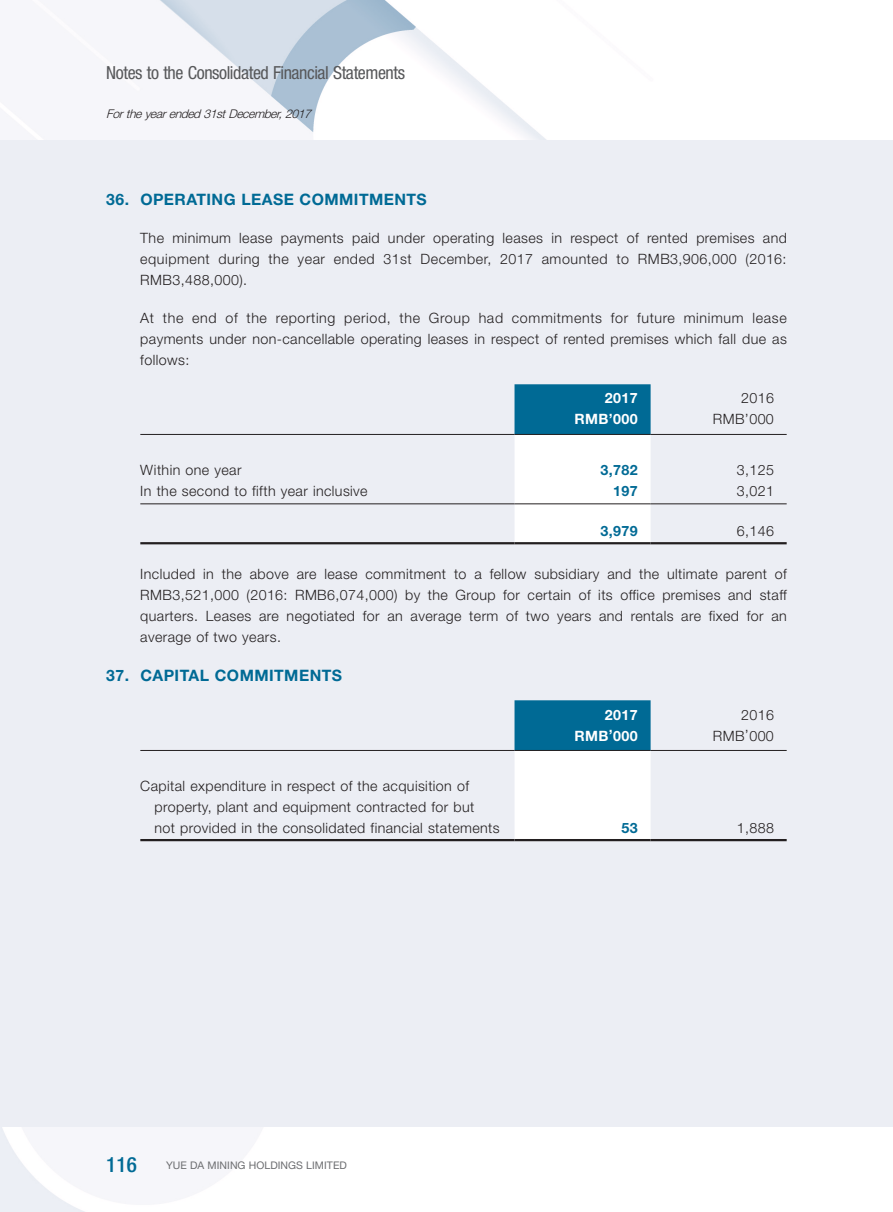
<style>
.page{position:relative;width:893px;height:1212px;background:#fff}
.page>*{position:absolute;margin:0;border:0;box-sizing:border-box;transform-origin:0 0}
.t1{font:500 condensed 21px "Helvetica Neue LT Std";color:#006a95}
.t2{font:condensed 18px "Helvetica Neue LT Std";letter-spacing:-.025em;color:#57585a}
.t3{font:700 15.75px "Helvetica Neue LT Std";letter-spacing:.03em;color:#006a95}
.t4{font:300 14.25px/21px "Helvetica Neue LT Std";letter-spacing:.03em;color:#231f20;text-align:justify}
.t5{font:700 14.25px "Helvetica Neue LT Std";letter-spacing:.03em;color:#fff}
.t6{font:700 14.25px "Helvetica Neue LT Std";letter-spacing:.03em;color:#006a95}
.t7{font:italic 300 12px "Helvetica Neue LT Std";color:#231f20}
.t8{font:10.5px "Helvetica Neue LT Std";letter-spacing:.005em;color:#6c6d70}
</style>
<div class="page">
<img style="left:0;top:0;width:546px;height:1212px">
<div style="left:0;top:140px;width:893px;height:987px;background:#eceef4"></div>
<svg style="left:514px;top:384px;width:137px;height:158px;background:#adcfdc"></svg>
<hr style="left:140px;top:434px;width:374px;height:1px;background:#231f20">
<hr style="left:514px;top:434px;width:137px;height:1px;background:#231f20">
<hr style="left:651px;top:434px;width:136px;height:1px;background:#231f20">
<hr style="left:140px;top:503px;width:374px;height:1px;background:#231f20">
<hr style="left:514px;top:503px;width:137px;height:1px;background:#231f20">
<hr style="left:651px;top:503px;width:136px;height:1px;background:#231f20">
<hr style="left:140px;top:542px;width:374px;height:2px;background:#231f20">
<hr style="left:514px;top:542px;width:137px;height:2px;background:#231f20">
<hr style="left:651px;top:542px;width:136px;height:2px;background:#231f20">
<svg style="left:514px;top:700px;width:137px;height:139px;background:#a3c9d8"></svg>
<hr style="left:140px;top:750px;width:374px;height:1px;background:#231f20">
<hr style="left:514px;top:750px;width:137px;height:1px;background:#231f20">
<hr style="left:651px;top:750px;width:136px;height:1px;background:#231f20">
<hr style="left:140px;top:839px;width:374px;height:2px;background:#231f20">
<hr style="left:514px;top:839px;width:137px;height:2px;background:#231f20">
<hr style="left:651px;top:839px;width:136px;height:2px;background:#231f20">
<p class="t2" style="left:106px;top:63px;width:300px">Notes to the Consolidated Financial Statements</p>
<p class="t7" style="left:106px;top:106px;width:210px">Fortheyearended31stDecember,2017</p>
<p class="t3" style="left:106px;top:190px;width:322px">36. OPERATING LEASE COMMITMENTS</p>
<p class="t4" style="left:140px;top:228px;width:648px">The minimum lease payments paid under operating leases in respect of rented premises and equipment during the year ended 31st December, 2017 amounted to RMB3,906,000 (2016:<br>RMB3,488,000).</p>
<p class="t4" style="left:140px;top:308px;width:648px">At the end of the reporting period, the Group had commitments for future minimum lease payments under non-cancellable operating leases in respect of rented premises which fall due as follows:</p>
<p class="t5" style="left:605px;top:390px;width:34px">2017</p>
<p class="t4" style="left:741px;top:388px;width:34px">2016</p>
<p class="t5" style="left:574px;top:411px;width:65px">RMB’000</p>
<p class="t4" style="left:713px;top:409px;width:62px">RMB’000</p>
<p class="t4" style="left:140px;top:459px;width:103px">Within one year</p>
<p class="t6" style="left:601px;top:461px;width:39px">3,782</p>
<p class="t4" style="left:737px;top:459px;width:39px">3,125</p>
<p class="t4" style="left:140px;top:480px;width:229px">In the second to fifth year inclusive</p>
<p class="t6" style="left:613px;top:482px;width:26px">197</p>
<p class="t4" style="left:737px;top:480px;width:39px">3,021</p>
<p class="t6" style="left:601px;top:522px;width:39px">3,979</p>
<p class="t4" style="left:737px;top:520px;width:39px">6,146</p>
<p class="t4" style="left:140px;top:563px;width:648px">Included in the above are lease commitment to a fellow subsidiary and the ultimate parent of RMB3,521,000 (2016: RMB6,074,000) by the Group for certain of its office premises and staff quarters. Leases are negotiated for an average term of two years and rentals are fixed for an average of two years.</p>
<p class="t3" style="left:106px;top:666px;width:237px">37. CAPITAL COMMITMENTS</p>
<p class="t5" style="left:605px;top:705px;width:34px">2017</p>
<p class="t4" style="left:741px;top:704px;width:34px">2016</p>
<p class="t5" style="left:574px;top:727px;width:65px">RMB’000</p>
<p class="t4" style="left:713px;top:725px;width:62px">RMB’000</p>
<p class="t4" style="left:155px;top:775px;width:347px;text-align:left;text-indent:-14px">Capital expenditure in respect of the acquisition of property, plant and equipment contracted for but<br>not provided in the consolidated financial statements</p>
<p class="t6" style="left:622px;top:819px;width:18px">53</p>
<p class="t4" style="left:737px;top:817px;width:39px">1,888</p>
<h1 class="t1" style="left:106px;top:1152px;width:32px">116</h1>
<p class="t8" style="left:166px;top:1158px;width:182px">YUE DA MINING HOLDINGS LIMITED</p>
</div>
